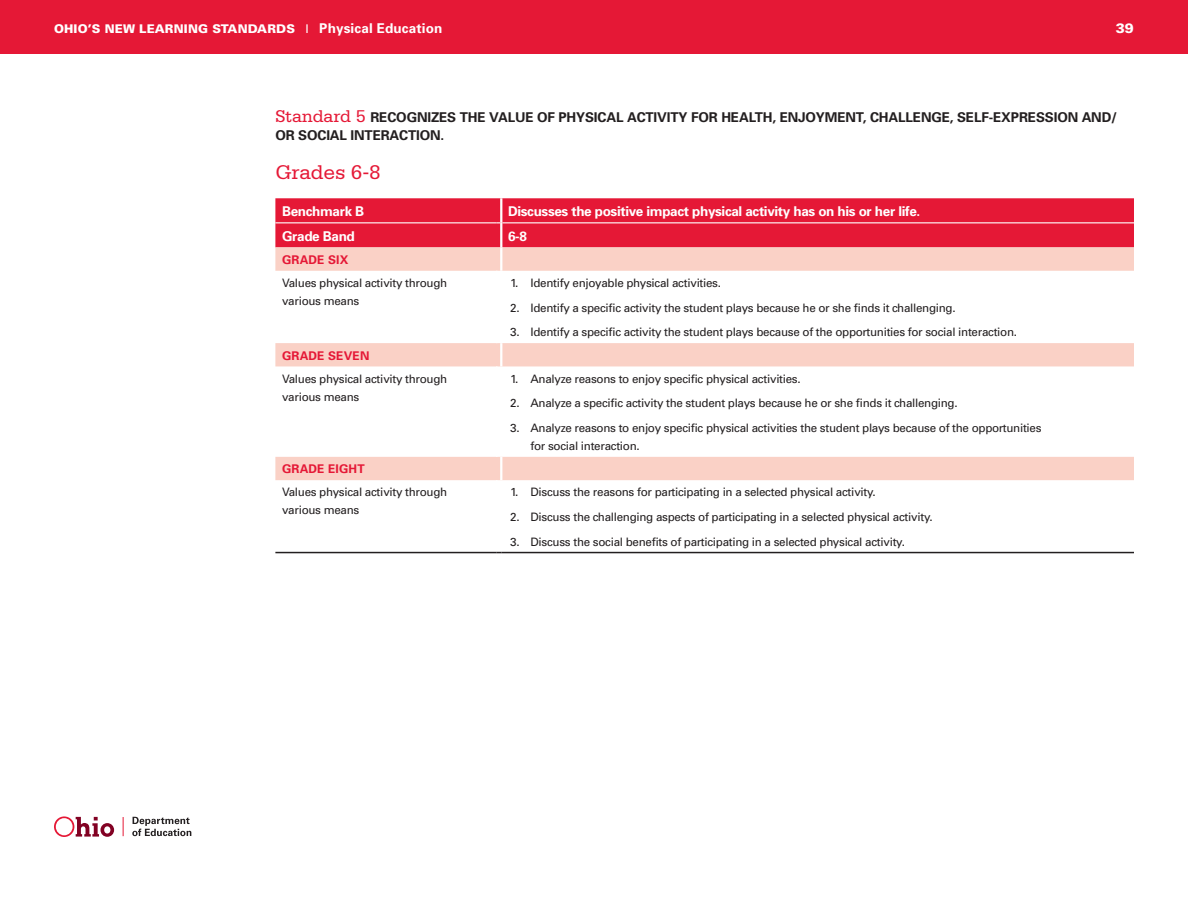
<style>
.page{position:relative;width:1188px;height:918px;background:#fff}
.page>*{position:absolute;margin:0;border:0;box-sizing:border-box;transform-origin:0 0}
.BHD{font:21px "Serifa";letter-spacing:-.01em;color:#e51836}
.AHD{font:700 13.5px/18px "Univers";letter-spacing:-.01em;color:#231f20}
.BOD_w_space{font:700 13.5px "Univers";letter-spacing:-.025em;color:#fff}
.t1{font:900 13.5px "Univers LT Std";color:#fff}
.t2{font:900 12px "Univers LT Std";letter-spacing:.01em;color:#fff}
.COLUMN_BHD{font:700 12px "Univers";letter-spacing:.01em;color:#e51836}
.NUMBER{font:11.7px/18px "Univers";letter-spacing:-.025em;color:#231f20}
.s1{font-family:"Univers";font-weight:400}
.s2{font-family:"Univers";font-weight:700;font-size:13.5px}
.s3{font-family:"Serifa";font-weight:400;font-size:18px;color:#e51836}
</style>
<div class="page">
<div style="left:0;top:0;width:1188px;height:54px;background:#e51836"></div>
<svg style="left:54px;top:816px;width:60px;height:21px"></svg>
<svg style="left:123px;top:817px;width:1px;height:19px"></svg>
<svg style="left:132px;top:817px;width:59px;height:19px"></svg>
<svg style="left:275px;top:247px;width:859px;height:233px"></svg>
<hr style="left:496px;top:271px;width:2px;height:72px;background:#fff">
<hr style="left:496px;top:366px;width:2px;height:91px;background:#fff">
<div style="left:275px;top:198px;width:859px;height:49px;background:#e51836"></div>
<hr style="left:502px;top:222px;width:632px;height:1px;background:#fff">
<hr style="left:500px;top:198px;width:2px;height:25px;background:#fff">
<hr style="left:500px;top:223px;width:2px;height:24px;background:#fff">
<hr style="left:500px;top:247px;width:2px;height:24px;background:#fff">
<hr style="left:500px;top:343px;width:2px;height:23px;background:#fff">
<hr style="left:500px;top:457px;width:2px;height:23px;background:#fff">
<hr style="left:275px;top:552px;width:222px;height:1px;background:#231f20">
<hr style="left:501px;top:552px;width:633px;height:1px;background:#231f20">
<p class="t2" style="left:54px;top:21px;width:390px">OHIO’S NEW LEARNING STANDARDS <span class="s1">I</span> <span class="s2">Physical Education</span></p>
<p class="t1" style="left:1116px;top:20px;width:20px">39</p>
<p class="AHD" style="left:275px;top:108px;width:843px"><span class="s3">Standard 5</span> RECOGNIZES THE VALUE OF PHYSICAL ACTIVITY FOR HEALTH, ENJOYMENT, CHALLENGE, SELF-EXPRESSION AND/<br>OR SOCIAL INTERACTION.</p>
<p class="BHD" style="left:275px;top:160px;width:107px">Grades 6-8</p>
<p class="BOD_w_space" style="left:282px;top:203px;width:84px">Benchmark B</p>
<p class="BOD_w_space" style="left:508px;top:203px;width:414px">Discusses the positive impact physical activity has on his or her life.</p>
<p class="BOD_w_space" style="left:282px;top:227px;width:74px">Grade Band</p>
<p class="BOD_w_space" style="left:508px;top:227px;width:20px">6-8</p>
<p class="COLUMN_BHD" style="left:282px;top:252px;width:68px">GRADE SIX</p>
<p class="NUMBER" style="left:282px;top:274px;width:167px">Values physical activity through various means</p>
<p class="NUMBER" style="left:510px;top:274px;width:212px">1. Identify enjoyable physical activities.</p>
<p class="NUMBER" style="left:510px;top:298px;width:447px">2. Identify a specific activity the student plays because he or she finds it challenging.</p>
<p class="NUMBER" style="left:510px;top:323px;width:508px">3. Identify a specific activity the student plays because of the opportunities for social interaction.</p>
<p class="COLUMN_BHD" style="left:282px;top:348px;width:89px">GRADE SEVEN</p>
<p class="NUMBER" style="left:282px;top:369px;width:167px">Values physical activity through various means</p>
<p class="NUMBER" style="left:510px;top:369px;width:292px">1. Analyze reasons to enjoy specific physical activities.</p>
<p class="NUMBER" style="left:510px;top:394px;width:449px">2. Analyze a specific activity the student plays because he or she finds it challenging.</p>
<p class="NUMBER" style="left:531px;top:419px;width:513px;text-indent:-20px">3. Analyze reasons to enjoy specific physical activities the student plays because of the opportunities for social interaction.</p>
<p class="COLUMN_BHD" style="left:282px;top:461px;width:84px">GRADE EIGHT</p>
<p class="NUMBER" style="left:282px;top:483px;width:167px">Values physical activity through various means</p>
<p class="NUMBER" style="left:510px;top:483px;width:367px">1. Discuss the reasons for participating in a selected physical activity.</p>
<p class="NUMBER" style="left:510px;top:508px;width:424px">2. Discuss the challenging aspects of participating in a selected physical activity.</p>
<p class="NUMBER" style="left:510px;top:532px;width:396px">3. Discuss the social benefits of participating in a selected physical activity.</p>
</div>
